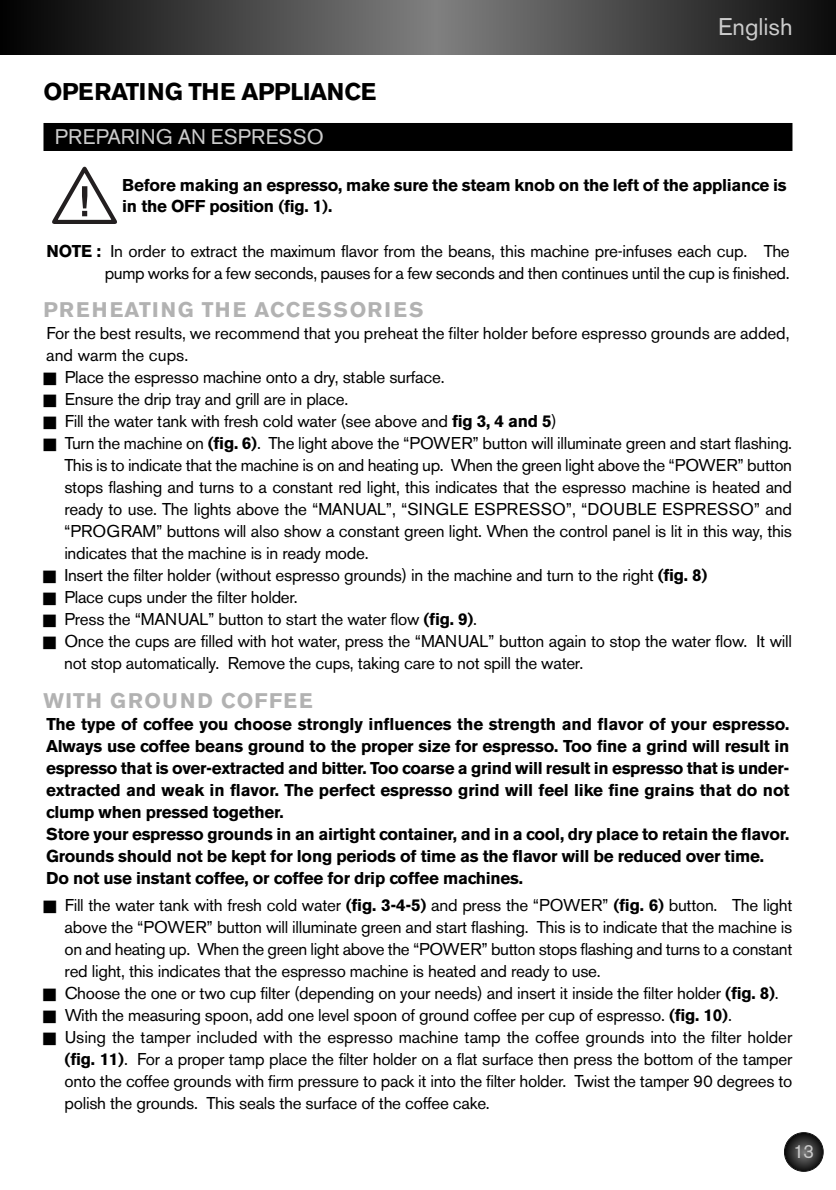
<style>
.page{position:relative;width:836px;height:1190px;background:#fff}
.page>*{position:absolute;margin:0;border:0;box-sizing:border-box;transform-origin:0 0}
.t1{font:700 24px "Akzidenz Grotesk BE";letter-spacing:-.015em;color:#000}
.t2{font:24px "Akzidenz Grotesk BE";color:#ccc}
.t3{font:700 21px "Akzidenz Grotesk BE";letter-spacing:.07em;color:#b2b2b2}
.t4{font:21px "Akzidenz Grotesk BE";letter-spacing:.005em;color:#ccc}
.t5{font:19px "Akzidenz Grotesk BE";color:#ccc;scale:.95 1}
.t6{font:17px/22px "Akzidenz Grotesk BE";letter-spacing:-.015em;color:#000;text-align:justify}
.t7{font:700 17px/22px "Akzidenz Grotesk BE";letter-spacing:-.015em;color:#000}
.s1{font-weight:700}
</style>
<div class="page">
<div style="left:43px;top:123px;width:749px;height:28px;background:#000"></div>
<svg style="left:52px;top:167px;width:65px;height:57px"></svg>
<svg style="left:0;top:0;width:835px;height:55px;background:#424242"></svg>
<svg style="left:784px;top:1133px;width:38px;height:38px"></svg>
<div style="left:783px;top:1132px;width:40px;height:40px;border:2px solid #000;border-radius:50%"></div>
<h1 class="t2" style="left:717px;top:18px;width:76px">English</h1>
<h1 class="t1" style="left:43px;top:82px;width:334px">OPERATING THE APPLIANCE</h1>
<p class="t4" style="left:55px;top:130px;width:270px">PREPARING AN ESPRESSO</p>
<p class="t7" style="left:122px;top:175px;width:666px;line-height:21.4px">Before making an espresso, make sure the steam knob on the left of the appliance is in the OFF position (fig. 1).</p>
<p class="t6" style="left:46px;top:241px;width:744px;text-align:right"><span class="s1">NOTE :</span> In order to extract the maximum flavor from the beans, this machine pre-infuses each cup. The pump works for a few seconds, pauses for a few seconds and then continues until the cup is finished.</p>
<p class="t3" style="left:43px;top:301px;width:381px">PREHEATING THE ACCESSORIES</p>
<p class="t6" style="left:46px;top:324px;width:744px">For the best results, we recommend that you preheat the filter holder before espresso grounds are added, and warm the cups.</p>
<p class="t6" style="left:43px;top:368px;width:402px">■ Place the espresso machine onto a dry, stable surface.</p>
<p class="t6" style="left:43px;top:390px;width:306px">■ Ensure the drip tray and grill are in place.</p>
<p class="t6" style="left:43px;top:412px;width:514px">■ Fill the water tank with fresh cold water (see above and <span class="s1">fig 3, 4 and 5</span>)</p>
<p class="t6" style="left:64px;top:434px;width:729px;text-indent:-21px">■ Turn the machine on <span class="s1">(fig. 6)</span>. The light above the “POWER” button will illuminate green and start flashing.<br>This is to indicate that the machine is on and heating up. When the green light above the “POWER” button stops flashing and turns to a constant red light, this indicates that the espresso machine is heated and ready to use. The lights above the “MANUAL”, “SINGLE ESPRESSO”, “DOUBLE ESPRESSO” and “PROGRAM” buttons will also show a constant green light. When the control panel is lit in this way, this indicates that the machine is in ready mode.</p>
<p class="t6" style="left:43px;top:566px;width:666px">■ Insert the filter holder (without espresso grounds) in the machine and turn to the right <span class="s1">(fig. 8)</span></p>
<p class="t6" style="left:43px;top:588px;width:256px">■ Place cups under the filter holder.</p>
<p class="t6" style="left:43px;top:610px;width:435px">■ Press the “MANUAL” button to start the water flow <span class="s1">(fig. 9)</span>.</p>
<p class="t6" style="left:64px;top:632px;width:729px;text-indent:-21px">■ Once the cups are filled with hot water, press the “MANUAL” button again to stop the water flow. It will not stop automatically. Remove the cups, taking care to not spill the water.</p>
<p class="t3" style="left:43px;top:692px;width:270px">WITH GROUND COFFEE</p>
<p class="t7" style="left:46px;top:714px;width:744px">The type of coffee you choose strongly influences the strength and flavor of your espresso.<br>Always use coffee beans ground to the proper size for espresso. Too fine a grind will result in espresso that is over-extracted and bitter. Too coarse a grind will result in espresso that is under&shy;extracted and weak in flavor. The perfect espresso grind will feel like fine grains that do not clump when pressed together.<br>Store your espresso grounds in an airtight container, and in a cool, dry place to retain the flavor.<br>Grounds should not be kept for long periods of time as the flavor will be reduced over time.<br>Do not use instant coffee, or coffee for drip coffee machines.</p>
<p class="t6" style="left:65px;top:896px;width:729px;text-indent:-21px">■ Fill the water tank with fresh cold water <span class="s1">(fig. 3-4-5)</span> and press the “POWER” <span class="s1">(fig. 6)</span> button. The light above the “POWER” button will illuminate green and start flashing. This is to indicate that the machine is on and heating up. When the green light above the “POWER” button stops flashing and turns to a constant red light, this indicates that the espresso machine is heated and ready to use.</p>
<p class="t6" style="left:43px;top:984px;width:736px">■ Choose the one or two cup filter (depending on your needs) and insert it inside the filter holder <span class="s1">(fig. 8)</span>.</p>
<p class="t6" style="left:43px;top:1006px;width:689px">■ With the measuring spoon, add one level spoon of ground coffee per cup of espresso. <span class="s1">(fig. 10)</span>.</p>
<p class="t6" style="left:65px;top:1028px;width:729px;text-indent:-21px">■ Using the tamper included with the espresso machine tamp the coffee grounds into the filter holder <span class="s1">(fig. 11)</span>. For a proper tamp place the filter holder on a flat surface then press the bottom of the tamper onto the coffee grounds with firm pressure to pack it into the filter holder. Twist the tamper 90 degrees to polish the grounds. This seals the surface of the coffee cake.</p>
<p class="t5" style="left:793px;top:1144px;width:23px">13</p>
</div>
